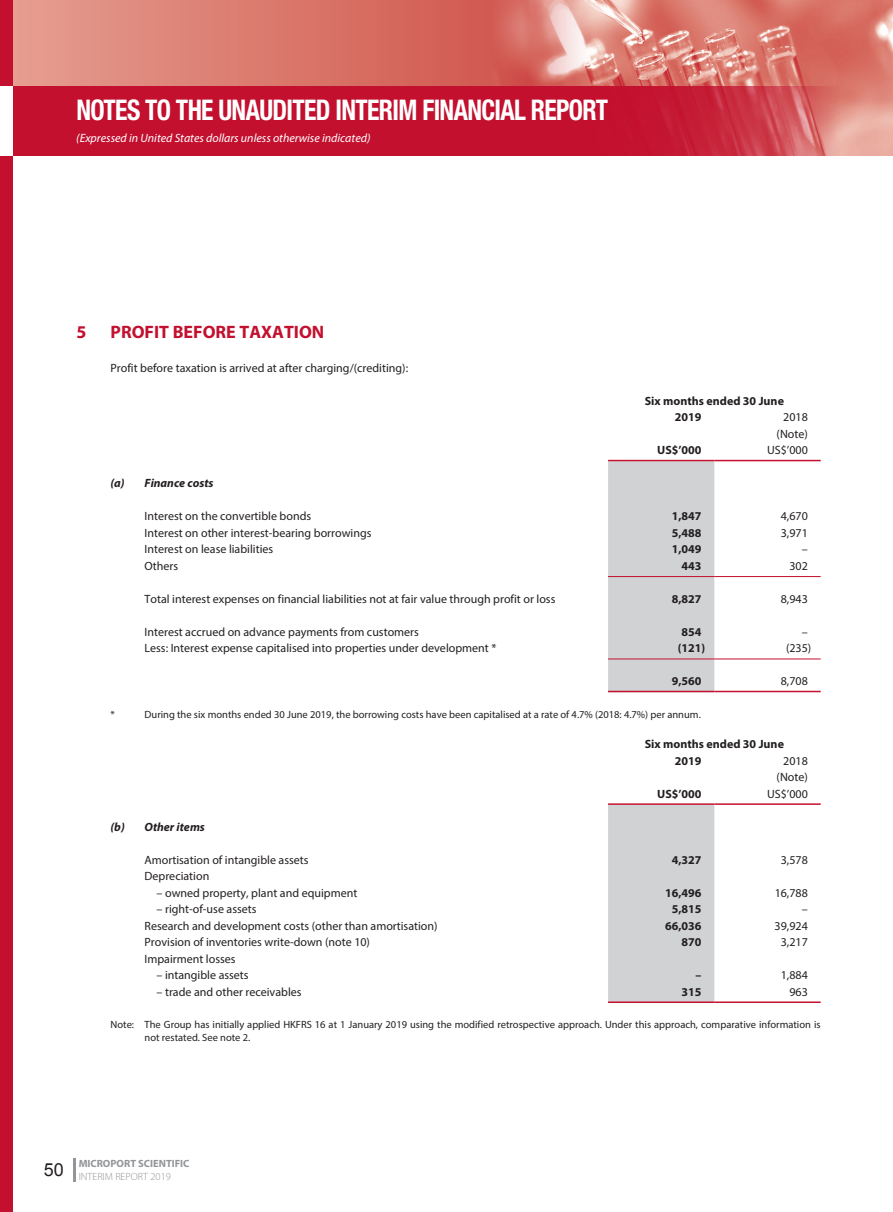
<style>
.page{position:relative;width:893px;height:1212px;background:#fff}
.page>*{position:absolute;margin:0;border:0;box-sizing:border-box;transform-origin:0 0}
.t1{font:700 condensed 28.5px "Helvetica Neue LT Std";color:#fff;scale:.9 1}
.t2{font:700 18px "Myriad Pro";color:#c3102f}
.t3{font:12px/16.5px "Myriad Pro";color:#231f20;text-align:center}
.t4{font:700 12px/16.5px "Myriad Pro";color:#231f20}
.t5{font:italic 12px "Myriad Pro";color:#fff}
.t6{font:italic 700 12px "Myriad Pro";color:#231f20}
.t7{font:10.5px/12.8px "Myriad Pro";color:#231f20}
.t8{font:300 10.5px/13.2px "Myriad Pro";color:#939598}
.t9{font:700 10.5px "Myriad Pro";color:#939598}
.s1{font-weight:700}
</style>
<div class="page">
<svg style="left:13px;top:0;width:879px;height:87px"></svg>
<svg style="left:13px;top:87px;width:879px;height:69px;fill:#c3102f"></svg>
<div style="left:0;top:0;width:13px;height:1212px;background:#c3102f"></div>
<div style="left:0;top:87px;width:13px;height:69px;background:#fff"></div>
<svg style="left:892px;top:0;width:1px;height:87px"></svg>
<hr style="left:892px;top:87px;width:1px;height:69px;background:#c3102f">
<hr style="left:73px;top:1158px;width:3px;height:23px;background:#939598">
<div style="left:608px;top:461px;width:106px;height:230px;background:#d1d2d4"></div>
<hr style="left:608px;top:460px;width:106px;height:1px;background:#c3102f">
<hr style="left:714px;top:460px;width:107px;height:1px;background:#c3102f">
<hr style="left:608px;top:576px;width:106px;height:1px;background:#c3102f">
<hr style="left:714px;top:576px;width:107px;height:1px;background:#c3102f">
<hr style="left:608px;top:659px;width:106px;height:1px;background:#c3102f">
<hr style="left:714px;top:659px;width:107px;height:1px;background:#c3102f">
<hr style="left:608px;top:691px;width:106px;height:1px;background:#c3102f">
<hr style="left:714px;top:691px;width:107px;height:1px;background:#c3102f">
<div style="left:608px;top:805px;width:106px;height:196px;background:#d1d2d4"></div>
<hr style="left:608px;top:803px;width:106px;height:2px;background:#c3102f">
<hr style="left:714px;top:803px;width:107px;height:2px;background:#c3102f">
<hr style="left:608px;top:1001px;width:106px;height:2px;background:#c3102f">
<hr style="left:714px;top:1001px;width:107px;height:2px;background:#c3102f">
<h1 class="t1" style="left:77px;top:93px;width:31px">NOTES</h1>
<h1 class="t1" style="left:145px;top:93px;width:97px">TOTHE UNAUDITED</h1>
<h1 class="t1" style="left:336px;top:93px;width:14px">INTERIM</h1>
<h1 class="t1" style="left:422px;top:93px;width:14px">FINANCIAL</h1>
<h1 class="t1" style="left:531px;top:93px;width:15px">REPORT</h1>
<p class="t5" style="left:76px;top:131px;width:296px">(Expressed in United States dollars unless otherwise indicated)</p>
<h2 class="t2" style="left:77px;top:320px;width:11px">5</h2>
<h2 class="t2" style="left:111px;top:320px;width:215px">Profit before taxation</h2>
<p class="t3" style="left:111px;top:359px;width:299px">Profit before taxation is arrived at after charging/(crediting):</p>
<p class="t4" style="left:675px;top:392px;width:111px;text-indent:-30px">Six months ended 30 June<br>2019</p>
<p class="t3" style="left:777px;top:408px;width:33px">2018 (Note)</p>
<p class="t4" style="left:657px;top:441px;width:46px">US$’000</p>
<p class="t3" style="left:767px;top:441px;width:42px">US$’000</p>
<p class="t6" style="left:111px;top:475px;width:105px">(a) Finance costs</p>
<p class="t3" style="left:145px;top:508px;width:168px">Interest on the convertible bonds</p>
<p class="t4" style="left:672px;top:507px;width:31px">1,847</p>
<p class="t3" style="left:781px;top:508px;width:29px">4,670</p>
<p class="t3" style="left:145px;top:524px;width:228px">Interest on other interest-bearing borrowings</p>
<p class="t4" style="left:672px;top:524px;width:31px">5,488</p>
<p class="t3" style="left:781px;top:524px;width:29px">3,971</p>
<p class="t3" style="left:145px;top:541px;width:130px">Interest on lease liabilities</p>
<p class="t4" style="left:672px;top:540px;width:31px">1,049</p>
<p class="t3" style="left:802px;top:541px;width:7px">–</p>
<p class="t3" style="left:145px;top:557px;width:35px">Others</p>
<p class="t4" style="left:682px;top:557px;width:21px">443</p>
<p class="t3" style="left:789px;top:557px;width:20px">302</p>
<p class="t3" style="left:145px;top:590px;width:412px">Total interest expenses on financial liabilities not at fair value through profit or loss</p>
<p class="t4" style="left:672px;top:590px;width:31px">8,827</p>
<p class="t3" style="left:781px;top:590px;width:29px">8,943</p>
<p class="t3" style="left:145px;top:623px;width:276px">Interest accrued on advance payments from customers</p>
<p class="t4" style="left:682px;top:623px;width:21px">854</p>
<p class="t3" style="left:802px;top:623px;width:7px">–</p>
<p class="t3" style="left:145px;top:639px;width:353px">Less: Interest expense capitalised into properties under development *</p>
<p class="t4" style="left:678px;top:639px;width:29px">(121)</p>
<p class="t3" style="left:786px;top:639px;width:27px">(235)</p>
<p class="t4" style="left:672px;top:672px;width:31px">9,560</p>
<p class="t3" style="left:781px;top:672px;width:29px">8,708</p>
<p class="t7" style="left:111px;top:707px;width:6px">*</p>
<p class="t7" style="left:145px;top:707px;width:558px">During the six months ended 30 June 2019, the borrowing costs have been capitalised at a rate of 4.7% (2018: 4.7%) per annum.</p>
<p class="t4" style="left:675px;top:735px;width:111px;text-indent:-30px">Six months ended 30 June<br>2019</p>
<p class="t3" style="left:777px;top:752px;width:33px">2018 (Note)</p>
<p class="t4" style="left:657px;top:785px;width:46px">US$’000</p>
<p class="t3" style="left:767px;top:785px;width:42px">US$’000</p>
<p class="t6" style="left:111px;top:819px;width:96px">(b) Other items</p>
<p class="t3" style="left:145px;top:851px;width:166px">Amortisation of intangible assets</p>
<p class="t4" style="left:672px;top:851px;width:31px">4,327</p>
<p class="t3" style="left:781px;top:851px;width:29px">3,578</p>
<p class="t3" style="left:145px;top:868px;width:66px">Depreciation</p>
<p class="t3" style="left:157px;top:884px;width:202px">– owned property, plant and equipment</p>
<p class="t4" style="left:665px;top:884px;width:38px">16,496</p>
<p class="t3" style="left:775px;top:884px;width:35px">16,788</p>
<p class="t3" style="left:157px;top:901px;width:102px">– right-of-use assets</p>
<p class="t4" style="left:672px;top:900px;width:31px">5,815</p>
<p class="t3" style="left:802px;top:901px;width:7px">–</p>
<p class="t3" style="left:145px;top:917px;width:295px">Research and development costs (other than amortisation)</p>
<p class="t4" style="left:665px;top:917px;width:38px">66,036</p>
<p class="t3" style="left:775px;top:917px;width:35px">39,924</p>
<p class="t3" style="left:145px;top:934px;width:227px">Provision of inventories write-down (note 10)</p>
<p class="t4" style="left:682px;top:933px;width:21px">870</p>
<p class="t3" style="left:781px;top:934px;width:29px">3,217</p>
<p class="t3" style="left:145px;top:950px;width:93px">Impairment losses</p>
<p class="t3" style="left:157px;top:967px;width:94px">– intangible assets</p>
<p class="t4" style="left:696px;top:966px;width:7px">–</p>
<p class="t3" style="left:781px;top:967px;width:29px">1,884</p>
<p class="t3" style="left:156px;top:983px;width:147px">– trade and other receivables</p>
<p class="t4" style="left:682px;top:983px;width:21px">315</p>
<p class="t3" style="left:789px;top:983px;width:20px">963</p>
<p class="t7" style="left:145px;top:1018px;width:678px;text-indent:-34px">Note: The Group has initially applied HKFRS 16 at 1 January 2019 using the modified retrospective approach. Under this approach, comparative information is not restated. See note 2.</p>
<p class="t8" style="left:44px;top:1156px;width:146px;text-indent:80px"><span class="s1">rt Scientific<br></span><sup>50</sup> INTERI M REPORT 2019</p>
<p class="t9" style="left:79px;top:1156px;width:33px">Micropo</p>
</div>
